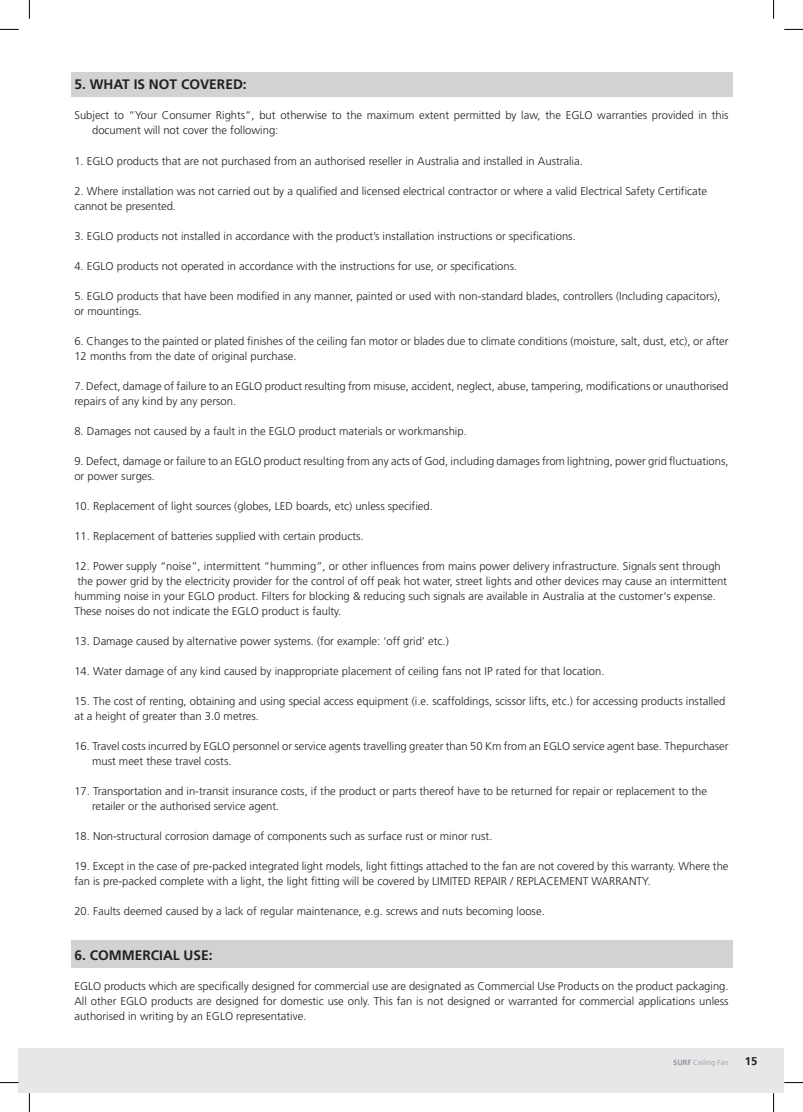
<style>
.page{position:relative;width:803px;height:1112px;background:#fff}
.page>*{position:absolute;margin:0;border:0;box-sizing:border-box;transform-origin:0 0}
.Überschrift{font:700 13.75px "Frutiger";color:#231f20}
.Aufzählung{font:300 11.25px/15px "Frutiger";color:#231f20}
.Fließtext{font:300 11.25px/15px "Frutiger";color:#231f20}
.t1{font:700 11.25px "Frutiger";color:#231f20}
.t2{font:300 7.5px "Frutiger";color:#939598}
.s1{font-weight:700}
</style>
<div class="page">
<div style="left:19px;top:1047px;width:764px;height:45px;background:#e6e7e9"></div>
<div style="left:71px;top:72px;width:661px;height:24px;background:#d1d2d4"></div>
<div style="left:71px;top:939px;width:661px;height:27px;background:#d1d2d4"></div>
<svg style="left:0;top:29px;width:19px;height:1px"></svg>
<svg style="left:784px;top:29px;width:19px;height:1px"></svg>
<svg style="left:29px;top:0;width:1px;height:19px"></svg>
<svg style="left:29px;top:1092px;width:1px;height:19px"></svg>
<svg style="left:773px;top:0;width:1px;height:19px"></svg>
<svg style="left:773px;top:1092px;width:1px;height:19px"></svg>
<p class="Überschrift" style="left:74px;top:77px;width:174px">5. WHAT IS NOT COVERED:</p>
<p class="Aufzählung" style="left:92px;top:108px;width:638px;text-indent:-18px">Subject to “Your Consumer Rights“, but otherwise to the maximum extent permitted by law, the EGLO warranties provided in this document will not cover the following:</p>
<p class="Aufzählung" style="left:74px;top:153px;width:510px">1. EGLO products that are not purchased from an authorised reseller in Australia and installed in Australia.</p>
<p class="Aufzählung" style="left:74px;top:183px;width:634px">2. Where installation was not carried out by a qualified and licensed electrical contractor or where a valid Electrical Safety Certificate</p>
<p class="Aufzählung" style="left:74px;top:198px;width:103px">cannot be presented.</p>
<p class="Aufzählung" style="left:74px;top:228px;width:503px">3. EGLO products not installed in accordance with the product’s installation instructions or specifications.</p>
<p class="Aufzählung" style="left:74px;top:258px;width:444px">4. EGLO products not operated in accordance with the instructions for use, or specifications.</p>
<p class="Aufzählung" style="left:74px;top:288px;width:647px">5. EGLO products that have been modified in any manner, painted or used with non-standard blades, controllers (Including capacitors),</p>
<p class="Aufzählung" style="left:74px;top:303px;width:69px">or mountings.</p>
<p class="Aufzählung" style="left:74px;top:333px;width:656px">6. Changes to the painted or plated finishes of the ceiling fan motor or blades due to climate conditions (moisture, salt, dust, etc), or after</p>
<p class="Aufzählung" style="left:74px;top:348px;width:224px">12 months from the date of original purchase.</p>
<p class="Aufzählung" style="left:74px;top:378px;width:656px">7. Defect, damage of failure to an EGLO product resulting from misuse, accident, neglect, abuse, tampering, modifications or unauthorised</p>
<p class="Aufzählung" style="left:74px;top:393px;width:163px">repairs of any kind by any person.</p>
<p class="Aufzählung" style="left:74px;top:423px;width:394px">8. Damages not caused by a fault in the EGLO product materials or workmanship.</p>
<p class="Aufzählung" style="left:74px;top:453px;width:656px">9. Defect, damage or failure to an EGLO product resulting from any acts of God, including damages from lightning, power grid fluctuations,</p>
<p class="Aufzählung" style="left:74px;top:468px;width:82px">or power surges.</p>
<p class="Aufzählung" style="left:74px;top:498px;width:360px">10. Replacement of light sources (globes, LED boards, etc) unless specified.</p>
<p class="Aufzählung" style="left:74px;top:528px;width:291px">11. Replacement of batteries supplied with certain products.</p>
<p class="Aufzählung" style="left:74px;top:558px;width:648px">12. Power supply “noise”, intermittent “humming”, or other influences from mains power delivery infrastructure. Signals sent through</p>
<p class="Aufzählung" style="left:78px;top:573px;width:651px">the power grid by the electricity provider for the control of off peak hot water, street lights and other devices may cause an intermittent</p>
<p class="Aufzählung" style="left:74px;top:588px;width:643px">humming noise in your EGLO product. Filters for blocking &amp; reducing such signals are available in Australia at the customer‘s expense.</p>
<p class="Aufzählung" style="left:74px;top:603px;width:268px">These noises do not indicate the EGLO product is faulty.</p>
<p class="Aufzählung" style="left:74px;top:633px;width:376px">13. Damage caused by alternative power systems. (for example: ‘off grid’ etc.)</p>
<p class="Aufzählung" style="left:74px;top:663px;width:532px">14. Water damage of any kind caused by inappropriate placement of ceiling fans not IP rated for that location.</p>
<p class="Aufzählung" style="left:74px;top:693px;width:652px">15. The cost of renting, obtaining and using special access equipment (i.e. scaffoldings, scissor lifts, etc.) for accessing products installed</p>
<p class="Aufzählung" style="left:74px;top:708px;width:186px">at a height of greater than 3.0 metres.</p>
<p class="Aufzählung" style="left:92px;top:738px;width:638px;text-indent:-18px">16. Travel costs incurred by EGLO personnel or service agents travelling greater than 50 Km from an EGLO service agent base. Thepurchaser must meet these travel costs.</p>
<p class="Aufzählung" style="left:92px;top:783px;width:616px;text-indent:-18px">17. Transportation and in-transit insurance costs, if the product or parts thereof have to be returned for repair or replacement to the retailer or the authorised service agent.</p>
<p class="Aufzählung" style="left:74px;top:828px;width:419px">18. Non-structural corrosion damage of components such as surface rust or minor rust.</p>
<p class="Aufzählung" style="left:74px;top:858px;width:656px">19. Except in the case of pre-packed integrated light models, light fittings attached to the fan are not covered by this warranty. Where the</p>
<p class="Aufzählung" style="left:74px;top:873px;width:578px">fan is pre-packed complete with a light, the light fitting will be covered by LIMITED REPAIR / REPLACEMENT WARRANTY.</p>
<p class="Aufzählung" style="left:74px;top:903px;width:472px">20. Faults deemed caused by a lack of regular maintenance, e.g. screws and nuts becoming loose.</p>
<p class="Überschrift" style="left:74px;top:947px;width:140px">6. COMMERCIAL USE:</p>
<p class="Fließtext" style="left:74px;top:978px;width:656px">EGLO products which are specifically designed for commercial use are designated as Commercial Use Products on the product packaging.</p>
<p class="Fließtext" style="left:74px;top:993px;width:656px">All other EGLO products are designed for domestic use only. This fan is not designed or warranted for commercial applications unless authorised in writing by an EGLO representative.</p>
<p class="t2" style="left:673px;top:1058px;width:57px"><span class="s1">SURF</span> Ceiling Fan</p>
<p class="t1" style="left:745px;top:1054px;width:14px">15</p>
</div>
